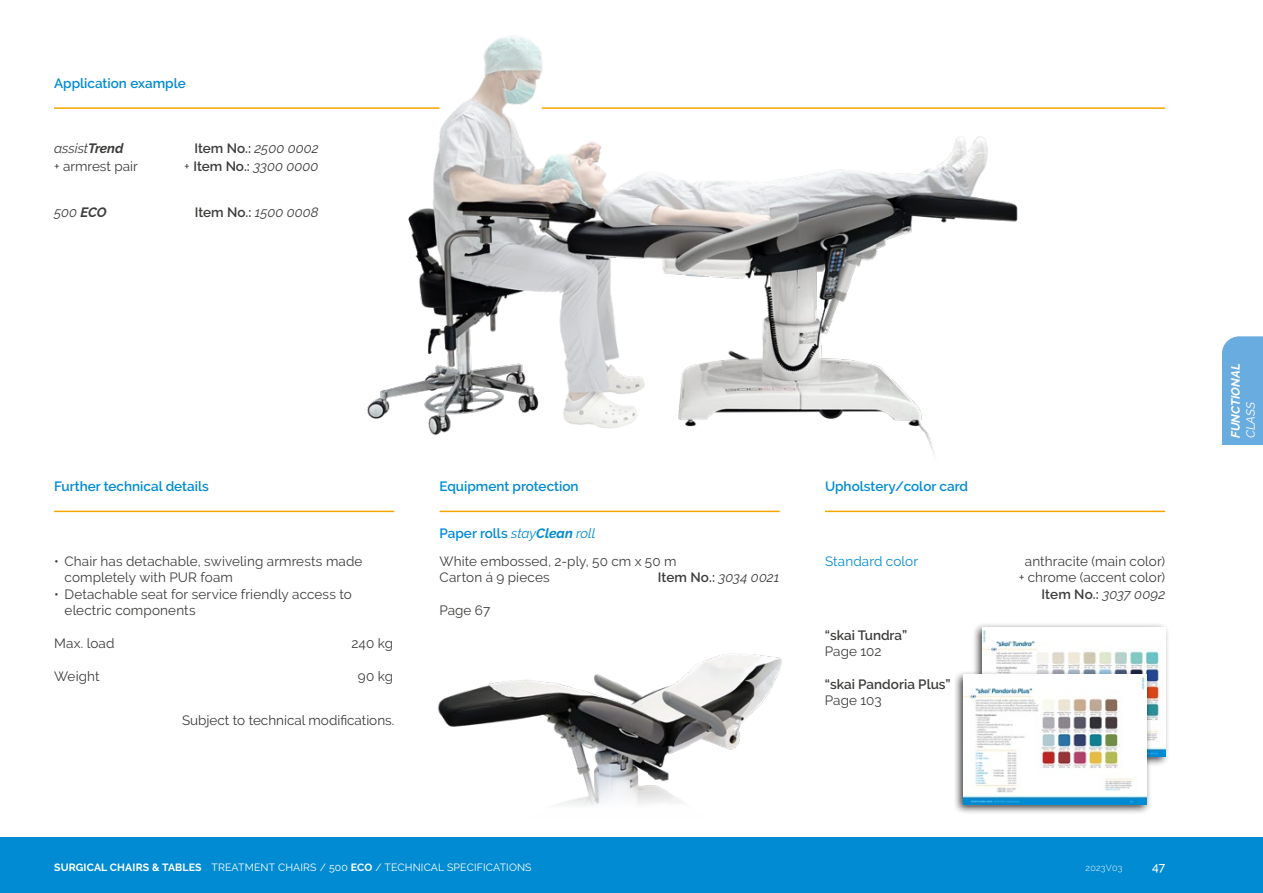
<style>
.page{position:relative;width:1263px;height:893px;background:#fff}
.page>*{position:absolute;margin:0;border:0;box-sizing:border-box;transform-origin:0 0}
.t1{font:13.5px/16.5px "Raleway";letter-spacing:.005em;color:#3d3d3c}
.t2{font:600 13.5px "Raleway";color:#008bd2}
.t3{font:600 13.5px/18px "Raleway";color:#3d3d3c;text-align:right}
.t4{font:13.5px "Raleway";letter-spacing:.01em;color:#008bd2}
.t5{font:italic 13.5px "Raleway";color:#3d3d3c}
.t6{font:italic 700 12px "Raleway";color:#fff}
.t7{font:italic 12px "Raleway";color:#fff}
.t8{font:500 12px "Raleway";color:#fff}
.t9{font:10.5px "Raleway";letter-spacing:.015em;color:#fff}
.t10{font:300 9px "Raleway";letter-spacing:.025em;color:#fff}
.s1{font-style:italic}
.s2{font-weight:700;font-style:italic}
.s3{font-weight:400;font-style:italic}
.s4{font-weight:400}
.s5{font-weight:700}
.s6{font-weight:600}
</style>
<div class="page">
<div style="left:0;top:838px;width:1263px;height:55px;background:#008bd2"></div>
<hr style="left:54px;top:107px;width:385px;height:2px;background:#f7a600">
<hr style="left:439px;top:511px;width:341px;height:1px;background:#f7a600">
<hr style="left:54px;top:511px;width:340px;height:1px;background:#f7a600">
<hr style="left:825px;top:511px;width:340px;height:1px;background:#f7a600">
<hr style="left:542px;top:107px;width:623px;height:2px;background:#f7a600">
<img style="left:328px;top:36px;width:777px;height:419px">
<div style="left:972px;top:622px;width:198px;height:145px;background:#000;opacity:.75"></div>
<img style="left:982px;top:627px;width:183px;height:129px">
<div style="left:954px;top:670px;width:197px;height:144px;background:#000;opacity:.75"></div>
<img style="left:964px;top:675px;width:182px;height:129px">
<div style="left:1222px;top:336px;width:41px;height:109px;background:#69acdf"></div>
<img style="left:438px;top:653px;width:344px;height:153px">
<p class="t2" style="left:54px;top:75px;width:133px">Application example</p>
<p class="t1" style="left:54px;top:139px;width:85px;line-height:18px"><span class="s1">assist</span><span class="s2">Trend<br></span>+ armrest pair</p>
<p class="t3" style="left:184px;top:139px;width:136px">Item No.: <span class="s3">2500 0002<br></span><span class="s4">+</span> Item No.: <span class="s3">3300 0000</span></p>
<p class="t5" style="left:54px;top:205px;width:54px">500 <span class="s5">ECO</span></p>
<p class="t3" style="left:195px;top:203px;width:125px">Item No.: <span class="s3">1500 0008</span></p>
<p class="t2" style="left:54px;top:478px;width:156px">Further technical details</p>
<p class="t1" style="left:65px;top:553px;width:299px;text-indent:-11px">• Chair has detachable, swiveling armrests made completely with PUR foam</p>
<p class="t1" style="left:65px;top:586px;width:289px;text-indent:-11px">• Detachable seat for service friendly access to electric components</p>
<p class="t1" style="left:54px;top:635px;width:62px">Max. load</p>
<p class="t1" style="left:351px;top:635px;width:43px">240 kg</p>
<p class="t1" style="left:54px;top:668px;width:47px">Weight</p>
<p class="t1" style="left:358px;top:668px;width:37px">90 kg</p>
<p class="t1" style="left:182px;top:712px;width:214px">Subject to technical modifications.</p>
<p class="t2" style="left:439px;top:478px;width:141px">Equipment protection</p>
<p class="t2" style="left:825px;top:478px;width:144px">Upholstery/color card</p>
<p class="t2" style="left:439px;top:525px;width:157px">Paper rolls <span class="s3">stay</span><span class="s2">Clean</span> <span class="s3">roll</span></p>
<p class="t1" style="left:439px;top:553px;width:238px">White embossed, 2-ply, 50 cm x 50 m<br>Carton á 9 pieces</p>
<p class="t3" style="left:658px;top:569px;width:123px">Item No.: <span class="s3">3034 0021</span></p>
<p class="t1" style="left:439px;top:602px;width:52px">Page 67</p>
<p class="t4" style="left:825px;top:553px;width:95px">Standard color</p>
<p class="t1" style="left:1019px;top:553px;width:148px;text-align:right">anthracite (main color) <span class="s1">+</span> chrome (accent color)<br><span class="s6">Item No.:</span> <span class="s1">3037 0092</span></p>
<p class="t3" style="left:825px;top:626px;width:84px">“skai Tundra”</p>
<p class="t1" style="left:825px;top:643px;width:58px">Page 102</p>
<p class="t3" style="left:825px;top:675px;width:127px">“skai Pandoria Plus”</p>
<p class="t1" style="left:825px;top:692px;width:58px">Page 103</p>
<p class="t9" style="left:54px;top:861px;width:479px"><span class="s5">SURGICAL CHAIRS &amp; TABLES</span> TREATMENT CHAIRS / 500 <span class="s5">ECO</span> / TECHNICAL SPECIFICATIONS</p>
<p class="t10" style="left:1085px;top:863px;width:39px">2023V03</p>
<p class="t8" style="left:1152px;top:860px;width:15px">47</p>
<p class="t6" style="left:1228px;top:438px;width:76px;rotate:-90deg">FUNCTIONAL</p>
<p class="t7" style="left:1243px;top:438px;width:38px;rotate:-90deg">CLASS</p>
</div>
